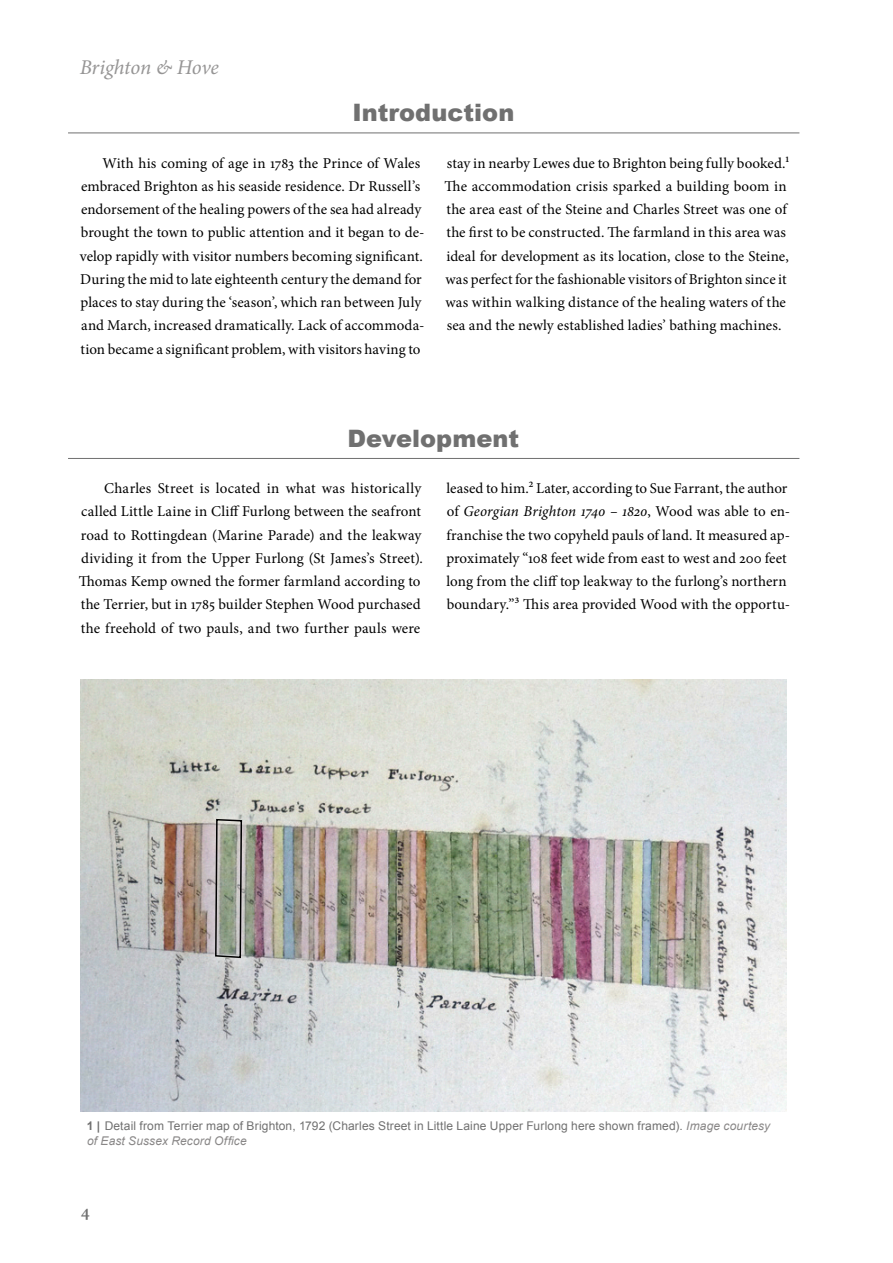
<style>
.page{position:relative;width:893px;height:1263px;background:#fff}
.page>*{position:absolute;margin:0;border:0;box-sizing:border-box;transform-origin:0 0}
.t1{font:900 24px "Arial";color:#707070}
.t2{font:italic 21px "Minion Pro";letter-spacing:-.01em;color:#969595}
.t3{font:600 18px "Minion Pro";color:#707070}
.t4{font:15px/23.2px "Minion Pro";letter-spacing:.005em;color:#000}
.t5{font:12px/14.4px "Arial";letter-spacing:.01em;color:#707070}
.s1{font-style:italic}
.s2{font-weight:700}
.s3{font-style:italic;color:#898787}
</style>
<div class="page">
<hr style="left:68px;top:133px;width:731px;height:1px;background:#707070">
<hr style="left:68px;top:458px;width:731px;height:1px;background:#707070">
<img style="left:81px;top:679px;width:706px;height:432px">
<img style="left:199px;top:803px;width:59px;height:170px">
<svg style="left:214px;top:818px;width:29px;height:141px;background:#959a8e"></svg>
<h2 class="t2" style="left:80px;top:53px;width:141px">Brighton &amp; Hove</h2>
<h1 class="t1" style="left:353px;top:95px;width:163px">Introduction</h1>
<p class="t4" style="left:80px;top:151px;width:346px;text-indent:23px">With his coming of age in 1783 the Prince of Wales embraced Brighton as his seaside residence. Dr Russell’s endorsement of the healing powers of the sea had already brought the town to public attention and it began to de&shy;velop rapidly with visitor numbers becoming significant.<br>During the mid to late eighteenth century the demand for places to stay during the ‘season’, which ran between July and March, increased dramatically. Lack of accommoda&shy;tion became a significant problem, with visitors having to</p>
<p class="t4" style="left:445px;top:151px;width:347px">stay in nearby Lewes due to Brighton being fully booked.1<br>The accommodation crisis sparked a building boom in the area east of the Steine and Charles Street was one of the first to be constructed. The farmland in this area was ideal for development as its location, close to the Steine, was perfect for the fashionable visitors of Brighton since it was within walking distance of the healing waters of the sea and the newly established ladies’ bathing machines.</p>
<h1 class="t1" style="left:348px;top:421px;width:173px">Development</h1>
<p class="t4" style="left:79px;top:477px;width:346px;text-indent:25px">Charles Street is located in what was historically called Little Laine in Cliff Furlong between the seafront road to Rottingdean (Marine Parade) and the leakway dividing it from the Upper Furlong (St James’s Street).<br>Thomas Kemp owned the former farmland according to the Terrier, but in 1785 builder Stephen Wood purchased the freehold of two pauls, and two further pauls were</p>
<p class="t4" style="left:446px;top:477px;width:345px">leased to him.2 Later, according to Sue Farrant, the author of <span class="s1">Georgian Brighton 1740 – 1820</span>, Wood was able to en&shy;franchise the two copyheld pauls of land. It measured ap&shy;proximately “108 feet wide from east to west and 200 feet long from the cliff top leakway to the furlong’s northern boundary.”3 This area provided Wood with the opportu-</p>
<p class="t5" style="left:87px;top:1119px;width:685px"><span class="s2">1 |</span> Detail from Terrier map of Brighton, 1792 (Charles Street in Little Laine Upper Furlong here shown framed). <span class="s3">Image courtesy of East Sussex Record Office</span></p>
<p class="t3" style="left:81px;top:1198px;width:10px">4</p>
</div>
